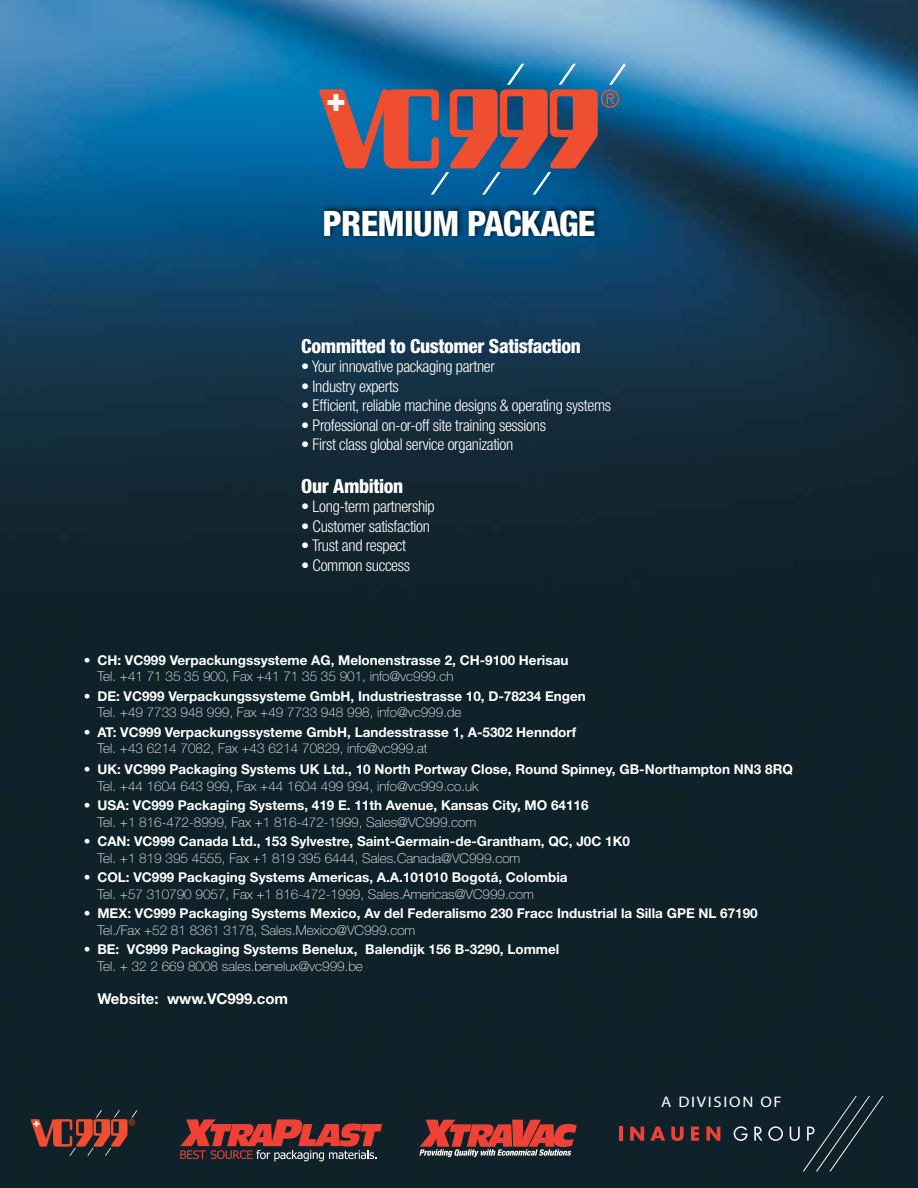
<style>
.page{position:relative;width:918px;height:1188px;background:#fff}
.page>*{position:absolute;margin:0;border:0;box-sizing:border-box;transform-origin:0 0}
.t1{font:800 condensed 35.1px "Helvetica Neue LT Std";letter-spacing:-.02em;color:#fff}
.t2{font:800 condensed 19.5px "Helvetica Neue LT Std";letter-spacing:-.02em;color:#fff}
.t3{font:300 condensed 16.2px "Helvetica Neue LT Std";letter-spacing:-.02em;color:#fff}
.t4{font:15.3px "Myriad Pro";letter-spacing:.1em;color:#fff;scale:1.09 1}
.t5{font:700 15px "Helvetica Neue LT Std";color:#fff}
.t6{font:700 13.5px "Helvetica Neue LT Std";color:#fff}
.t7{font:100 13.5px "Helvetica Neue LT Std";color:#fff}
</style>
<div class="page">
<img style="left:0;top:0;width:918px;height:1188px">
<svg style="left:319px;top:64px;width:306px;height:131px;background:#535d78"></svg>
<div style="left:321px;top:204px;width:281px;height:36px;background:#000;opacity:.75"></div>
<svg style="left:31px;top:1110px;width:106px;height:46px;background:#5a322e"></svg>
<svg style="left:419px;top:1120px;width:158px;height:37px;background:#924340"></svg>
<svg style="left:180px;top:1119px;width:202px;height:42px;background:#773736"></svg>
<hr style="left:619px;top:1127px;width:4px;height:14px;background:#ef4135">
<svg style="left:630px;top:1127px;width:14px;height:14px"></svg>
<svg style="left:650px;top:1127px;width:15px;height:14px"></svg>
<svg style="left:671px;top:1127px;width:13px;height:14px"></svg>
<svg style="left:691px;top:1127px;width:8px;height:14px"></svg>
<svg style="left:706px;top:1127px;width:14px;height:14px"></svg>
<svg style="left:734px;top:1126px;width:14px;height:15px"></svg>
<svg style="left:754px;top:1127px;width:8px;height:14px"></svg>
<svg style="left:768px;top:1126px;width:15px;height:15px"></svg>
<svg style="left:790px;top:1096px;width:93px;height:75px;background:#1a2c34"></svg>
<h1 class="t1" style="left:322px;top:202px;width:275px">PREMIUM PACKAGE</h1>
<h2 class="t2" style="left:301px;top:334px;width:281px">Committed to Customer Satisfaction</h2>
<p class="t3" style="left:301px;top:357px;width:195px">• Your innovative packaging partner</p>
<p class="t3" style="left:301px;top:377px;width:99px">• Industry experts</p>
<p class="t3" style="left:301px;top:396px;width:311px">• Efficient, reliable machine designs &amp; operating systems</p>
<p class="t3" style="left:301px;top:416px;width:246px">• Professional on-or-off site training sessions</p>
<p class="t3" style="left:301px;top:435px;width:214px">• First class global service organization</p>
<h2 class="t2" style="left:301px;top:474px;width:103px">Our Ambition</h2>
<p class="t3" style="left:301px;top:497px;width:135px">• Long-term partnership</p>
<p class="t3" style="left:301px;top:517px;width:130px">• Customer satisfaction</p>
<p class="t3" style="left:301px;top:536px;width:106px">• Trust and respect</p>
<p class="t3" style="left:301px;top:556px;width:110px">• Common success</p>
<p class="t6" style="left:84px;top:651px;width:486px">• CH: VC999 Verpackungssysteme AG, Melonenstrasse 2, CH-9100 Herisau</p>
<p class="t7" style="left:97px;top:669px;width:358px">Tel. +41 71 35 35 900, Fax +41 71 35 35 901, info@vc999.ch</p>
<p class="t6" style="left:84px;top:687px;width:504px">• DE: VC999 Verpackungssysteme GmbH, Industriestrasse 10, D-78234 Engen</p>
<p class="t7" style="left:97px;top:705px;width:366px">Tel. +49 7733 948 999, Fax +49 7733 948 998, info@vc999.de</p>
<p class="t6" style="left:84px;top:723px;width:494px">• AT: VC999 Verpackungssysteme GmbH, Landesstrasse 1, A-5302 Henndorf</p>
<p class="t7" style="left:97px;top:741px;width:331px">Tel. +43 6214 7082, Fax +43 6214 70829, info@vc999.at</p>
<p class="t6" style="left:84px;top:761px;width:711px">• UK: VC999 Packaging Systems UK Ltd., 10 North Portway Close, Round Spinney, GB-Northampton NN3 8RQ</p>
<p class="t7" style="left:97px;top:778px;width:382px">Tel. +44 1604 643 999, Fax +44 1604 499 994, info@vc999.co.uk</p>
<p class="t6" style="left:84px;top:797px;width:506px">• USA: VC999 Packaging Systems, 419 E. 11th Avenue, Kansas City, MO 64116</p>
<p class="t7" style="left:97px;top:814px;width:380px">Tel. +1 816-472-8999, Fax +1 816-472-1999, Sales@VC999.com</p>
<p class="t6" style="left:84px;top:833px;width:548px">• CAN: VC999 Canada Ltd., 153 Sylvestre, Saint-Germain-de-Grantham, QC, J0C 1K0</p>
<p class="t7" style="left:97px;top:850px;width:424px">Tel. +1 819 395 4555, Fax +1 819 395 6444, Sales.Canada@VC999.com</p>
<p class="t6" style="left:84px;top:869px;width:485px">• COL: VC999 Packaging Systems Americas, A.A.101010 Bogotá, Colombia</p>
<p class="t7" style="left:97px;top:886px;width:438px">Tel. +57 310790 9057, Fax +1 816-472-1999, Sales.Americas@VC999.com</p>
<p class="t6" style="left:84px;top:905px;width:675px">• MEX: VC999 Packaging Systems Mexico, Av del Federalismo 230 Fracc Industrial la Silla GPE NL 67190</p>
<p class="t7" style="left:97px;top:922px;width:319px">Tel./Fax +52 81 8361 3178, Sales.Mexico@VC999.com</p>
<p class="t6" style="left:84px;top:941px;width:477px">• BE: VC999 Packaging Systems Benelux, Balendijk 156 B-3290, Lommel</p>
<p class="t7" style="left:97px;top:958px;width:267px">Tel. + 32 2 669 8008 sales.benelux@vc999.be</p>
<p class="t5" style="left:97px;top:989px;width:192px">Website: www.VC999.com</p>
<p class="t4" style="left:661px;top:1092px;width:112px">A DIVISION OF</p>
</div>
